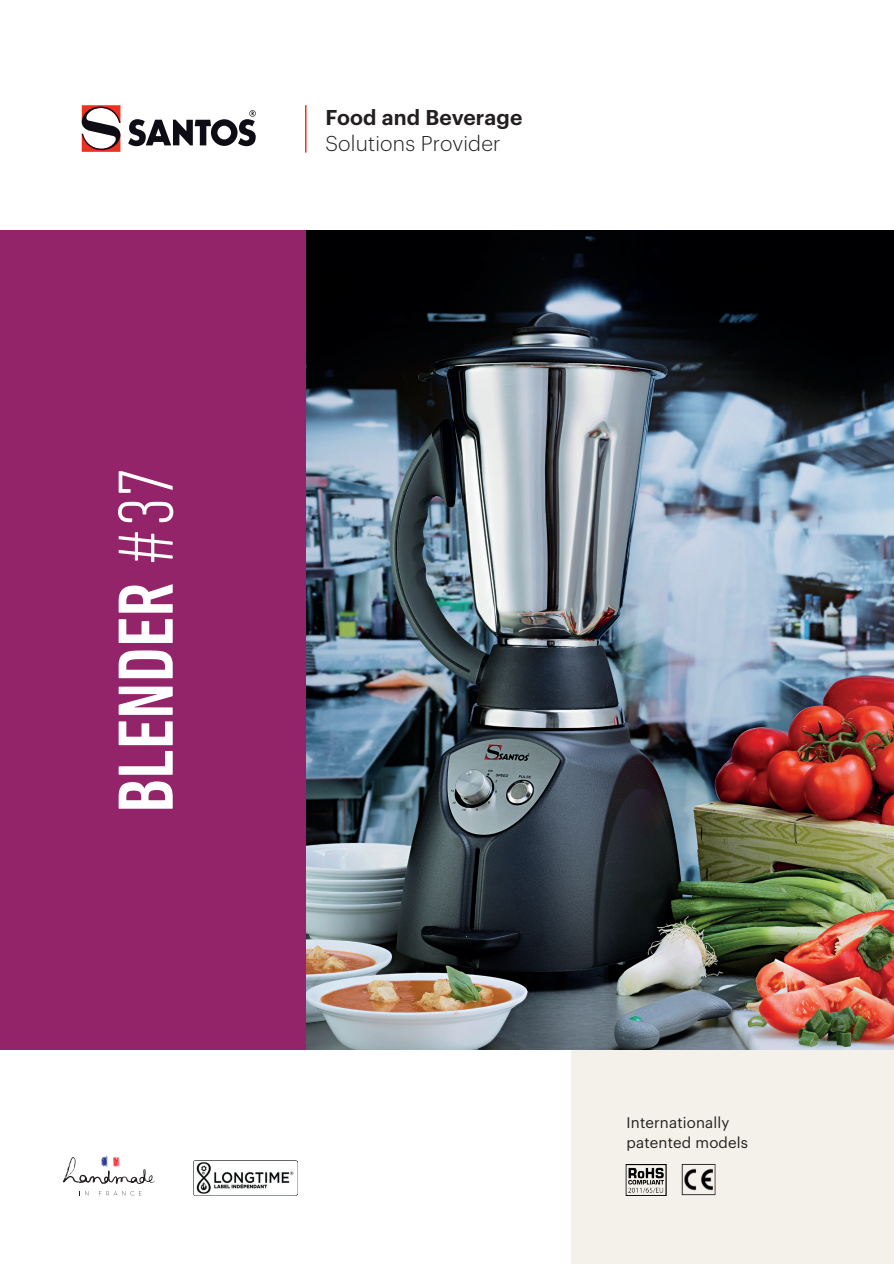
<style>
.page{position:relative;width:894px;height:1264px;background:#fff}
.page>*{position:absolute;margin:0;border:0;box-sizing:border-box;transform-origin:0 0}
.t1{font:500 condensed 79.5px "DIN Next LT Pro";color:#fff}
.t2{font:300 21px "Graphik";letter-spacing:.01em;color:#231f20}
.t3{font:600 21px "Graphik";letter-spacing:.01em;color:#231f20}
.t4{font:15px/19.5px "Graphik";letter-spacing:.01em;color:#231f20}
.s1{font-weight:300}
</style>
<div class="page">
<div style="left:571px;top:1050px;width:323px;height:213px;background:#f4f1ea"></div>
<img style="left:681px;top:1164px;width:35px;height:32px">
<img style="left:625px;top:1164px;width:42px;height:31px">
<img style="left:306px;top:231px;width:588px;height:819px">
<div style="left:0;top:231px;width:306px;height:819px;background:#942469"></div>
<svg style="left:81px;top:105px;width:175px;height:47px"></svg>
<hr style="left:305px;top:105px;width:1px;height:48px;background:#ef3122">
<svg style="left:62px;top:1155px;width:93px;height:41px"></svg>
<img style="left:194px;top:1160px;width:104px;height:35px">
<h1 class="t1" style="left:101px;top:813px;width:347px;rotate:-90deg">BLENDER <span class="s1">#37</span></h1>
<h2 class="t3" style="left:325px;top:101px;width:199px">Food and Beverage</h2>
<h2 class="t2" style="left:325px;top:128px;width:177px">Solutions Provider</h2>
<p class="t4" style="left:626px;top:1111px;width:123px">Internationally patented models</p>
</div>
